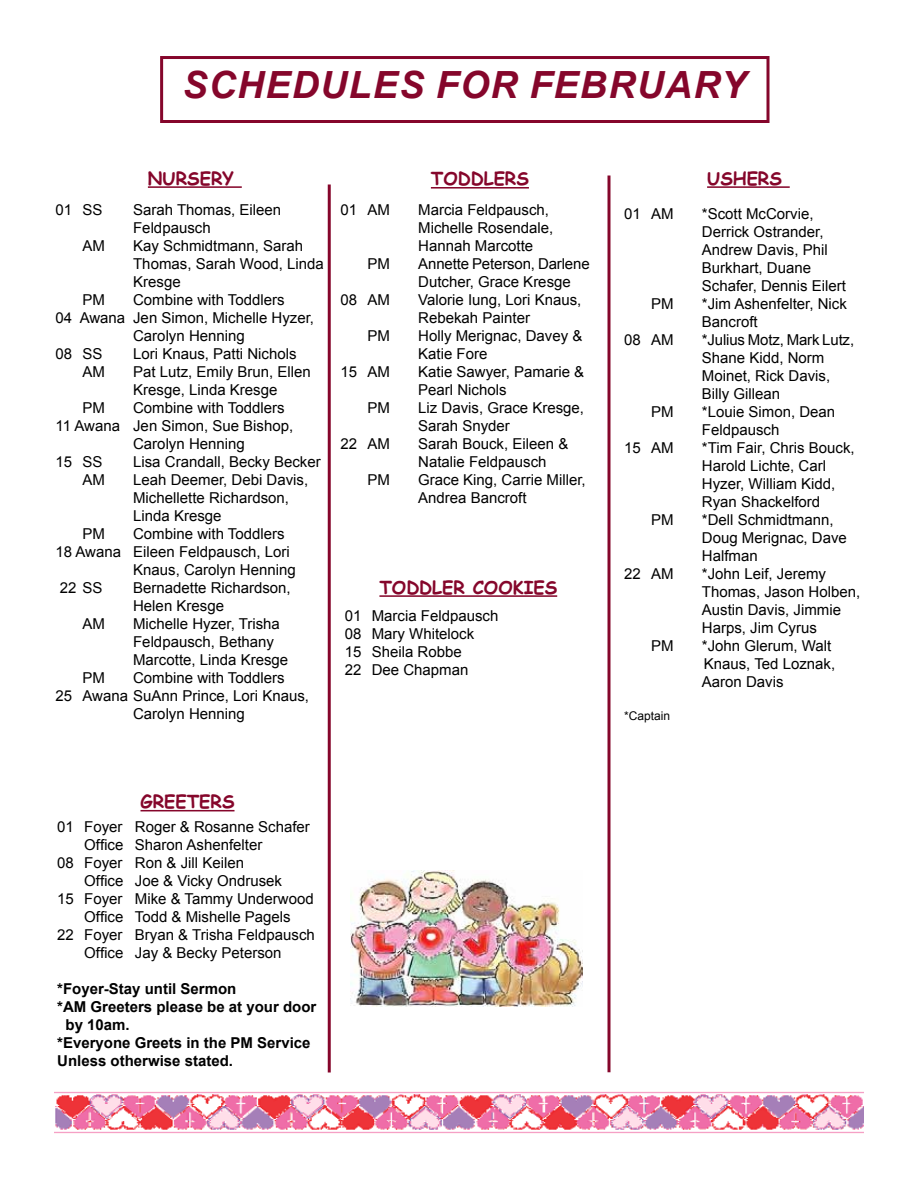
<style>
.page{position:relative;width:918px;height:1188px;background:#fff}
.page>*{position:absolute;margin:0;border:0;box-sizing:border-box;transform-origin:0 0}
.t1{font:italic 700 37.5px "Arial";letter-spacing:.035em;color:#85062b}
.t2{font:700 18px "Comic Sans MS";color:#85062b}
.t3{font:15px/18px "Arial";color:#000}
.t4{font:700 15px "Arial";color:#000}
.t5{font:12px "Arial";color:#000}
</style>
<div class="page">
<div style="left:160px;top:56px;width:610px;height:67px;background:#fff;border:3px solid #85062b"></div>
<hr style="left:148px;top:186px;width:94px;height:2px;background:#85062b">
<hr style="left:431px;top:187px;width:98px;height:2px;background:#85062b">
<hr style="left:707px;top:186px;width:83px;height:2px;background:#85062b">
<hr style="left:379px;top:595px;width:178px;height:2px;background:#85062b">
<img style="left:351px;top:870px;width:231px;height:137px">
<hr style="left:141px;top:810px;width:94px;height:1px;background:#85062b">
<hr style="left:328px;top:184px;width:3px;height:888px;background:#85062b">
<hr style="left:608px;top:176px;width:2px;height:896px;background:#85062b">
<img style="left:54px;top:1092px;width:809px;height:42px">
<h1 class="t1" style="left:182px;top:60px;width:565px">SCHEDULES FOR FEBRUARY</h1>
<p class="t2" style="left:148px;top:165px;width:88px">NURSERY</p>
<p class="t2" style="left:431px;top:166px;width:100px">TODDLERS</p>
<p class="t2" style="left:707px;top:165px;width:76px">USHERS</p>
<p class="t3" style="left:56px;top:201px;width:49px">01 SS</p>
<p class="t3" style="left:133px;top:201px;width:150px">Sarah Thomas, Eileen<br>Feldpausch</p>
<p class="t3" style="left:83px;top:237px;width:24px">AM</p>
<p class="t3" style="left:133px;top:237px;width:192px">Kay Schmidtmann, Sarah<br>Thomas, Sarah Wood, Linda<br>Kresge</p>
<p class="t3" style="left:83px;top:291px;width:24px">PM</p>
<p class="t3" style="left:133px;top:291px;width:153px">Combine with Toddlers</p>
<p class="t3" style="left:56px;top:309px;width:260px">04 Awana Jen Simon, Michelle Hyzer,</p>
<p class="t3" style="left:133px;top:327px;width:113px">Carolyn Henning</p>
<p class="t3" style="left:56px;top:345px;width:49px">08 SS</p>
<p class="t3" style="left:133px;top:345px;width:165px">Lori Knaus, Patti Nichols</p>
<p class="t3" style="left:83px;top:363px;width:24px">AM</p>
<p class="t3" style="left:133px;top:363px;width:179px">Pat Lutz, Emily Brun, Ellen<br>Kresge, Linda Kresge</p>
<p class="t3" style="left:83px;top:399px;width:24px">PM</p>
<p class="t3" style="left:133px;top:399px;width:153px">Combine with Toddlers</p>
<p class="t3" style="left:56px;top:417px;width:239px">11 Awana Jen Simon, Sue Bishop,</p>
<p class="t3" style="left:133px;top:435px;width:113px">Carolyn Henning</p>
<p class="t3" style="left:56px;top:453px;width:49px">15 SS</p>
<p class="t3" style="left:133px;top:453px;width:189px">Lisa Crandall, Becky Becker</p>
<p class="t3" style="left:83px;top:471px;width:24px">AM</p>
<p class="t3" style="left:133px;top:471px;width:177px">Leah Deemer, Debi Davis,<br>Michellette Richardson,<br>Linda Kresge</p>
<p class="t3" style="left:83px;top:525px;width:24px">PM</p>
<p class="t3" style="left:133px;top:525px;width:153px">Combine with Toddlers</p>
<p class="t3" style="left:56px;top:543px;width:236px">18 Awana Eileen Feldpausch, Lori</p>
<p class="t3" style="left:133px;top:561px;width:164px">Knaus, Carolyn Henning</p>
<p class="t3" style="left:60px;top:579px;width:44px">22 SS</p>
<p class="t3" style="left:133px;top:579px;width:159px">Bernadette Richardson,<br>Helen Kresge</p>
<p class="t3" style="left:83px;top:615px;width:24px">AM</p>
<p class="t3" style="left:133px;top:615px;width:157px">Michelle Hyzer, Trisha<br>Feldpausch, Bethany<br>Marcotte, Linda Kresge</p>
<p class="t3" style="left:83px;top:669px;width:24px">PM</p>
<p class="t3" style="left:133px;top:669px;width:153px">Combine with Toddlers</p>
<p class="t3" style="left:56px;top:687px;width:255px">25 Awana SuAnn Prince, Lori Knaus,</p>
<p class="t3" style="left:133px;top:705px;width:113px">Carolyn Henning</p>
<p class="t3" style="left:341px;top:201px;width:51px">01 AM</p>
<p class="t3" style="left:418px;top:201px;width:137px">Marcia Feldpausch,<br>Michelle Rosendale,<br>Hannah Marcotte</p>
<p class="t3" style="left:368px;top:255px;width:24px">PM</p>
<p class="t3" style="left:418px;top:255px;width:173px">Annette Peterson, Darlene<br>Dutcher, Grace Kresge</p>
<p class="t3" style="left:341px;top:291px;width:51px">08 AM</p>
<p class="t3" style="left:418px;top:291px;width:165px">Valorie Iung, Lori Knaus,<br>Rebekah Painter</p>
<p class="t3" style="left:368px;top:327px;width:24px">PM</p>
<p class="t3" style="left:418px;top:327px;width:166px">Holly Merignac, Davey &amp;<br>Katie Fore</p>
<p class="t3" style="left:341px;top:363px;width:51px">15 AM</p>
<p class="t3" style="left:418px;top:363px;width:167px">Katie Sawyer, Pamarie &amp;<br>Pearl Nichols</p>
<p class="t3" style="left:368px;top:399px;width:24px">PM</p>
<p class="t3" style="left:418px;top:399px;width:167px">Liz Davis, Grace Kresge,<br>Sarah Snyder</p>
<p class="t3" style="left:341px;top:435px;width:51px">22 AM</p>
<p class="t3" style="left:418px;top:435px;width:152px">Sarah Bouck, Eileen &amp;<br>Natalie Feldpausch</p>
<p class="t3" style="left:368px;top:471px;width:24px">PM</p>
<p class="t3" style="left:418px;top:471px;width:169px">Grace King, Carrie Miller,<br>Andrea Bancroft</p>
<p class="t2" style="left:379px;top:574px;width:179px">TODDLER COOKIES</p>
<p class="t3" style="left:345px;top:607px;width:155px">01 Marcia Feldpausch<br>08 Mary Whitelock<br>15 Sheila Robbe<br>22 Dee Chapman</p>
<p class="t2" style="left:141px;top:788px;width:96px">GREETERS</p>
<p class="t3" style="left:57px;top:817px;width:254px">01 Foyer Roger &amp; Rosanne Schafer</p>
<p class="t3" style="left:84px;top:835px;width:180px">Office Sharon Ashenfelter</p>
<p class="t3" style="left:57px;top:853px;width:188px">08 Foyer Ron &amp; Jill Keilen</p>
<p class="t3" style="left:84px;top:871px;width:199px">Office Joe &amp; Vicky Ondrusek</p>
<p class="t3" style="left:57px;top:889px;width:258px">15 Foyer Mike &amp; Tammy Underwood</p>
<p class="t3" style="left:84px;top:907px;width:208px">Office Todd &amp; Mishelle Pagels</p>
<p class="t3" style="left:57px;top:925px;width:259px">22 Foyer Bryan &amp; Trisha Feldpausch</p>
<p class="t3" style="left:84px;top:943px;width:199px">Office Jay &amp; Becky Peterson</p>
<p class="t4" style="left:57px;top:978px;width:181px">*Foyer-Stay until Sermon</p>
<p class="t4" style="left:57px;top:996px;width:261px">*AM Greeters please be at your door</p>
<p class="t4" style="left:66px;top:1014px;width:66px">by 10am.</p>
<p class="t4" style="left:57px;top:1032px;width:255px">*Everyone Greets in the PM Service</p>
<p class="t4" style="left:57px;top:1050px;width:177px">Unless otherwise stated.</p>
<p class="t3" style="left:624px;top:205px;width:51px">01 AM</p>
<p class="t3" style="left:702px;top:205px;width:146px">*Scott McCorvie,<br>Derrick Ostrander,<br>Andrew Davis, Phil<br>Burkhart, Duane<br>Schafer, Dennis Eilert</p>
<p class="t3" style="left:651px;top:295px;width:24px">PM</p>
<p class="t3" style="left:702px;top:295px;width:147px">*Jim Ashenfelter, Nick<br>Bancroft</p>
<p class="t3" style="left:624px;top:331px;width:51px">08 AM</p>
<p class="t3" style="left:702px;top:331px;width:154px">*Julius Motz, Mark Lutz,<br>Shane Kidd, Norm<br>Moinet, Rick Davis,<br>Billy Gillean</p>
<p class="t3" style="left:651px;top:403px;width:24px">PM</p>
<p class="t3" style="left:702px;top:403px;width:135px">*Louie Simon, Dean<br>Feldpausch</p>
<p class="t3" style="left:624px;top:439px;width:51px">15 AM</p>
<p class="t3" style="left:702px;top:439px;width:154px">*Tim Fair, Chris Bouck,<br>Harold Lichte, Carl<br>Hyzer, William Kidd,<br>Ryan Shackelford</p>
<p class="t3" style="left:651px;top:511px;width:24px">PM</p>
<p class="t3" style="left:702px;top:511px;width:147px">*Dell Schmidtmann,<br>Doug Merignac, Dave<br>Halfman</p>
<p class="t3" style="left:624px;top:565px;width:51px">22 AM</p>
<p class="t3" style="left:702px;top:565px;width:160px">*John Leif, Jeremy<br>Thomas, Jason Holben,<br>Austin Davis, Jimmie<br>Harps, Jim Cyrus</p>
<p class="t3" style="left:651px;top:637px;width:24px">PM</p>
<p class="t3" style="left:702px;top:637px;width:135px">*John Glerum, Walt<br>Knaus, Ted Loznak,<br>Aaron Davis</p>
<p class="t5" style="left:624px;top:707px;width:48px">*Captain</p>
</div>
